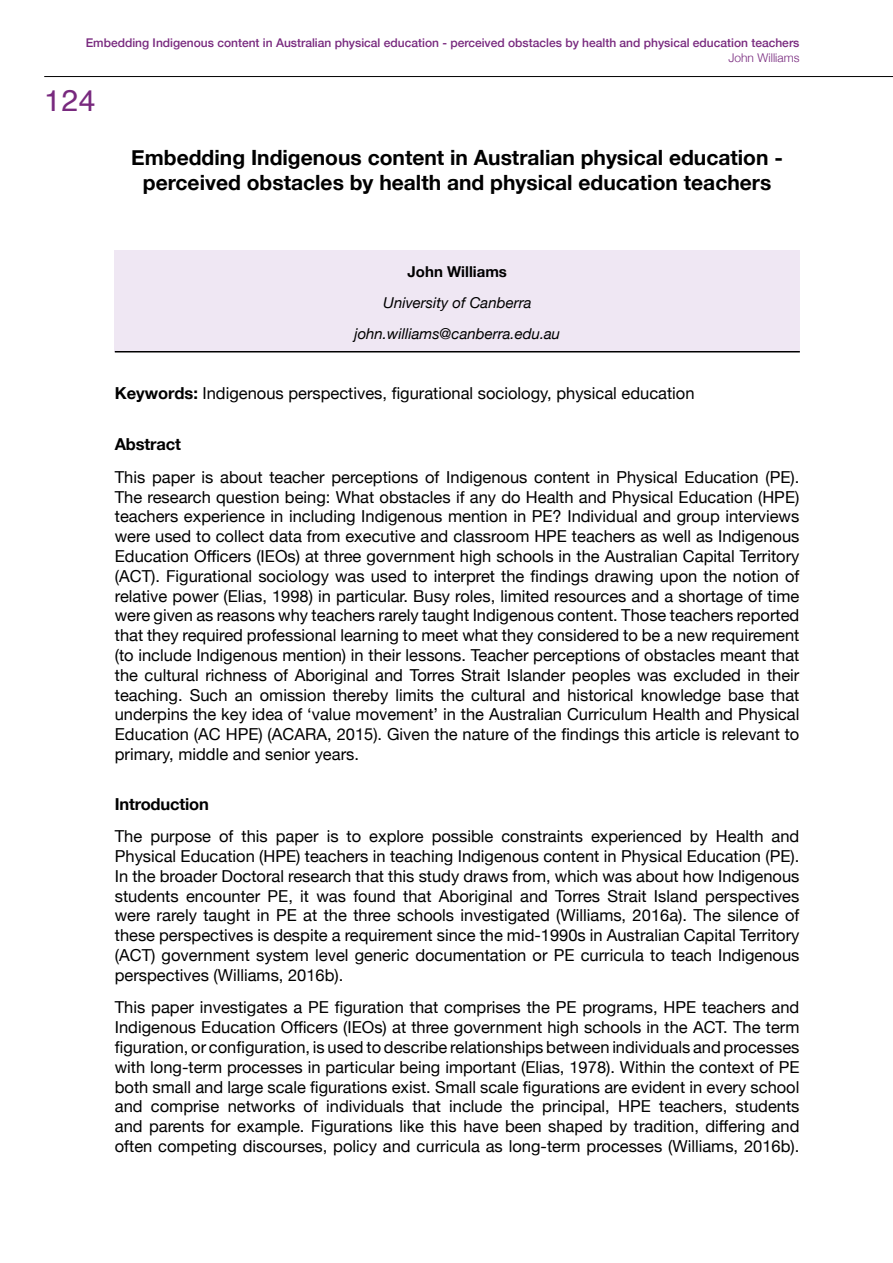
<style>
.page{position:relative;width:893px;height:1263px;background:#fff}
.page>*{position:absolute;margin:0;border:0;box-sizing:border-box;transform-origin:0 0}
.t1{font:30px "Helvetica";color:#78297e}
.t2{font:700 21px/25.2px "Helvetica Neue";color:#000;text-align:center}
.t3{font:16.5px/19.8px "Helvetica Neue";color:#000;text-align:justify}
.t4{font:700 16.5px "Helvetica Neue";letter-spacing:-.01em;color:#000}
.t5{font:italic 15px/30.8px "Helvetica Neue";color:#000;text-align:center}
.t6{font:700 15px "Helvetica Neue";color:#000}
.t7{font:500 12px "Helvetica Neue";color:#78297e}
.t8{font:300 12px "Helvetica Neue";color:#78297e}
.s1{font-weight:700}
</style>
<div class="page">
<hr style="left:44px;top:76px;width:849px;height:1px;background:#000">
<div style="left:115px;top:250px;width:685px;height:102px;background:#efe7f3"></div>
<hr style="left:115px;top:351px;width:685px;height:1px;background:#000">
<p class="t7" style="left:86px;top:33px;width:715px">Embedding Indigenous content in Australian physical education - perceived obstacles by health and physical education teachers</p>
<p class="t8" style="left:728px;top:48px;width:72px">John Williams</p>
<h1 class="t1" style="left:44px;top:77px;width:53px">124</h1>
<p class="t2" style="left:131px;top:146px;width:653px">Embedding Indigenous content in Australian physical education - perceived obstacles by health and physical education teachers</p>
<p class="t6" style="left:408px;top:260px;width:101px">John Williams</p>
<p class="t5" style="left:354px;top:288px;width:207px">University of Canberra john.williams@canberra.edu.au</p>
<p class="t3" style="left:115px;top:384px;width:581px"><span class="s1">Keywords:</span> Indigenous perspectives, figurational sociology, physical education</p>
<p class="t4" style="left:115px;top:431px;width:68px">Abstract</p>
<p class="t3" style="left:115px;top:468px;width:686px">This paper is about teacher perceptions of Indigenous content in Physical Education (PE).<br>The research question being: What obstacles if any do Health and Physical Education (HPE) teachers experience in including Indigenous mention in PE? Individual and group interviews were used to collect data from executive and classroom HPE teachers as well as Indigenous Education Officers (IEOs) at three government high schools in the Australian Capital Territory (ACT). Figurational sociology was used to interpret the findings drawing upon the notion of relative power (Elias, 1998) in particular. Busy roles, limited resources and a shortage of time were given as reasons why teachers rarely taught Indigenous content. Those teachers reported that they required professional learning to meet what they considered to be a new requirement (to include Indigenous mention) in their lessons. Teacher perceptions of obstacles meant that the cultural richness of Aboriginal and Torres Strait Islander peoples was excluded in their teaching. Such an omission thereby limits the cultural and historical knowledge base that underpins the key idea of ‘value movement’ in the Australian Curriculum Health and Physical Education (AC HPE) (ACARA, 2015). Given the nature of the findings this article is relevant to primary, middle and senior years.</p>
<p class="t4" style="left:115px;top:791px;width:96px">Introduction</p>
<p class="t3" style="left:115px;top:827px;width:686px">The purpose of this paper is to explore possible constraints experienced by Health and Physical Education (HPE) teachers in teaching Indigenous content in Physical Education (PE).<br>In the broader Doctoral research that this study draws from, which was about how Indigenous students encounter PE, it was found that Aboriginal and Torres Strait Island perspectives were rarely taught in PE at the three schools investigated (Williams, 2016a). The silence of these perspectives is despite a requirement since the mid-1990s in Australian Capital Territory (ACT) government system level generic documentation or PE curricula to teach Indigenous perspectives (Williams, 2016b).</p>
<p class="t3" style="left:115px;top:998px;width:686px">This paper investigates a PE figuration that comprises the PE programs, HPE teachers and Indigenous Education Officers (IEOs) at three government high schools in the ACT. The term figuration, or configuration, is used to describe relationships between individuals and processes with long-term processes in particular being important (Elias, 1978). Within the context of PE both small and large scale figurations exist. Small scale figurations are evident in every school and comprise networks of individuals that include the principal, HPE teachers, students and parents for example. Figurations like this have been shaped by tradition, differing and often competing discourses, policy and curricula as long-term processes (Williams, 2016b).</p>
</div>
